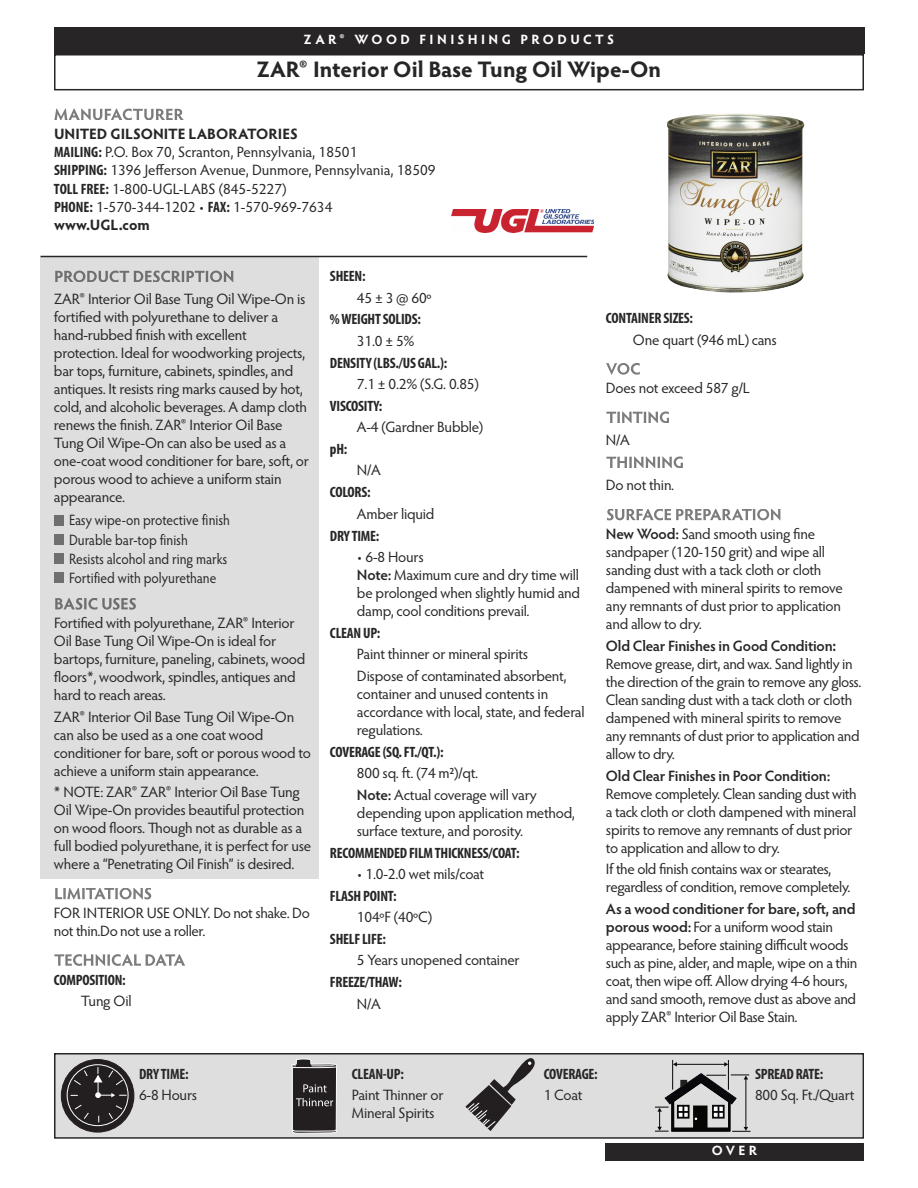
<style>
.page{position:relative;width:918px;height:1188px;background:#fff}
.page>*{position:absolute;margin:0;border:0;box-sizing:border-box;transform-origin:0 0}
.t1{font:700 22.5px "Hypatia Sans Pro";color:#272526}
.t2{font:15px/18px "Hypatia Sans Pro";letter-spacing:-.02em;color:#272526}
.t3{font:700 condensed 15px "Myriad Pro";letter-spacing:-.015em;color:#272526}
.t4{font:15px/18.1px "Hypatia Sans Pro";color:#272526}
.t5{font:15px/19.4px "Hypatia Sans Pro";color:#272526;scale:.9 1}
.t6{font:600 15px "Hypatia Sans Pro";letter-spacing:-.015em;color:#272526}
.t7{font:700 13.5px "Hypatia Sans Pro";letter-spacing:.25em;color:#fff}
.s1{font-weight:700}
.s2{font-family:"Myriad Pro";font-weight:700;font-stretch:condensed}
.s3{font-weight:600}
</style>
<div class="page">
<div style="left:40px;top:257px;width:279px;height:622px;background:#dfdede"></div>
<div style="left:54px;top:54px;width:810px;height:36px;border:2px solid #272526"></div>
<svg style="left:55px;top:271px;width:139px;height:11px"></svg>
<div style="left:54px;top:515px;width:10px;height:10px;background:#706f70"></div>
<div style="left:54px;top:534px;width:10px;height:11px;background:#706f70"></div>
<div style="left:54px;top:554px;width:10px;height:10px;background:#706f70"></div>
<div style="left:54px;top:573px;width:10px;height:10px;background:#706f70"></div>
<svg style="left:55px;top:598px;width:81px;height:12px"></svg>
<svg style="left:55px;top:888px;width:96px;height:11px"></svg>
<svg style="left:54px;top:954px;width:131px;height:12px"></svg>
<svg style="left:606px;top:363px;width:34px;height:12px"></svg>
<svg style="left:606px;top:411px;width:63px;height:12px"></svg>
<svg style="left:606px;top:456px;width:77px;height:12px"></svg>
<svg style="left:607px;top:509px;width:125px;height:11px"></svg>
<svg style="left:54px;top:109px;width:130px;height:11px"></svg>
<hr style="left:40px;top:256px;width:547px;height:1px;background:#272526">
<img style="left:667px;top:114px;width:137px;height:179px">
<div style="left:54px;top:27px;width:810px;height:27px;background:#272526"></div>
<div style="left:605px;top:1144px;width:259px;height:17px;background:#272526"></div>
<div style="left:56px;top:1054px;width:806px;height:83px;background:#dfdede"></div>
<div style="left:54px;top:1053px;width:810px;height:86px;border:2px solid #272526"></div>
<div style="left:61px;top:1060px;width:73px;height:72px;background:#231f20;border-radius:50%"></div>
<div style="left:61px;top:1059px;width:73px;height:74px;border:1px solid #231f20;border-radius:50%"></div>
<div style="left:67px;top:1064px;width:62px;height:62px;border:1px solid #fff;border-radius:50%"></div>
<svg style="left:73px;top:1069px;width:15px;height:16px"></svg>
<svg style="left:74px;top:1104px;width:15px;height:16px"></svg>
<svg style="left:108px;top:1105px;width:15px;height:15px"></svg>
<svg style="left:94px;top:1067px;width:33px;height:31px"></svg>
<svg style="left:291px;top:1059px;width:46px;height:75px;background:#4e4b4b"></svg>
<svg style="left:465px;top:1058px;width:70px;height:73px"></svg>
<hr style="left:672px;top:1060px;width:1px;height:30px;background:#050504">
<hr style="left:728px;top:1060px;width:1px;height:30px;background:#050504">
<hr style="left:676px;top:1064px;width:49px;height:1px;background:#09090d">
<svg style="left:724px;top:1062px;width:4px;height:5px"></svg>
<svg style="left:673px;top:1062px;width:4px;height:5px"></svg>
<svg style="left:655px;top:1073px;width:96px;height:59px"></svg>
<img style="left:451px;top:210px;width:143px;height:23px">
<p class="t7" style="left:304px;top:34px;width:312px">ZAR® WOOD FINISHING PRODUCTS</p>
<h1 class="t1" style="left:257px;top:61px;width:406px">ZAR® Interior Oil Base Tung Oil Wipe-On</h1>
<p class="t4" style="left:54px;top:126px;width:383px"><span class="s1">UNITED GILSONITE LABORATORIES<br></span><span class="s2">MAILING:</span> P.O. Box 70, Scranton, Pennsylvania, 18501<br><span class="s2">SHIPPING:</span> 1396 Jefferson Avenue, Dunmore, Pennsylvania, 18509<br><span class="s2">TOLL FREE:</span> 1-800-UGL-LABS (845-5227)<br><span class="s2">PHONE:</span> 1-570-344-1202 • <span class="s2">FAX:</span> 1-570-969-7634<br><span class="s1">www.UGL.com</span></p>
<p class="t2" style="left:54px;top:292px;width:257px">ZAR® Interior Oil Base Tung Oil Wipe-On is fortified with polyurethane to deliver a hand-rubbed finish with excellent protection. Ideal for woodworking projects, bar tops, furniture, cabinets, spindles, and antiques. It resists ring marks caused by hot, cold, and alcoholic beverages. A damp cloth renews the finish. ZAR® Interior Oil Base Tung Oil Wipe-On can also be used as a one-coat wood conditioner for bare, soft, or porous wood to achieve a uniform stain appearance.</p>
<p class="t5" style="left:69px;top:512px;width:180px">Easy wipe-on protective finish<br>Durable bar-top finish<br>Resists alcohol and ring marks<br>Fortified with polyurethane</p>
<p class="t2" style="left:54px;top:616px;width:253px">Fortified with polyurethane, ZAR® Interior Oil Base Tung Oil Wipe-On is ideal for bartops, furniture, paneling, cabinets, wood floors*, woodwork, spindles, antiques and hard to reach areas.</p>
<p class="t2" style="left:54px;top:709px;width:259px">ZAR® Interior Oil Base Tung Oil Wipe-On can also be used as a one coat wood conditioner for bare, soft or porous wood to achieve a uniform stain appearance.</p>
<p class="t2" style="left:54px;top:785px;width:259px">* NOTE: ZAR® ZAR® Interior Oil Base Tung Oil Wipe-On provides beautiful protection on wood floors. Though not as durable as a full bodied polyurethane, it is perfect for use where a “Penetrating Oil Finish” is desired.</p>
<p class="t2" style="left:54px;top:905px;width:257px">FOR INTERIOR USE ONLY. Do not shake. Do not thin.Do not use a roller.</p>
<p class="t3" style="left:54px;top:974px;width:73px">COMPOSITION:</p>
<p class="t2" style="left:81px;top:993px;width:52px">Tung Oil</p>
<p class="t3" style="left:330px;top:271px;width:37px">SHEEN:</p>
<p class="t2" style="left:357px;top:290px;width:76px">45±3@60º</p>
<p class="t3" style="left:330px;top:314px;width:92px">%WEIGHTSOLIDS:</p>
<p class="t2" style="left:357px;top:333px;width:59px">31.0 ± 5%</p>
<p class="t3" style="left:330px;top:357px;width:119px">DENSITY (LBS./US GAL.):</p>
<p class="t2" style="left:357px;top:376px;width:123px">7.1 ± 0.2% (S.G. 0.85)</p>
<p class="t3" style="left:330px;top:401px;width:54px">VISCOSITY:</p>
<p class="t2" style="left:357px;top:420px;width:128px">A-4 (Gardner Bubble)</p>
<p class="t3" style="left:330px;top:444px;width:19px">pH:</p>
<p class="t2" style="left:357px;top:463px;width:25px">N/A</p>
<p class="t3" style="left:330px;top:487px;width:42px">COLORS:</p>
<p class="t2" style="left:357px;top:506px;width:79px">Amber liquid</p>
<p class="t3" style="left:330px;top:530px;width:51px">DRY TIME:</p>
<p class="t2" style="left:357px;top:550px;width:225px">• 6-8 Hours<br><span class="s3">Note:</span> Maximum cure and dry time will be prolonged when slightly humid and damp, cool conditions prevail.</p>
<p class="t3" style="left:330px;top:628px;width:52px">CLEAN UP:</p>
<p class="t2" style="left:357px;top:645px;width:211px;line-height:21.6px">Paint thinner or mineral spirits<br>Dispose of contaminated absorbent,</p>
<p class="t2" style="left:357px;top:686px;width:229px">container and unused contents in accordance with local, state, and federal regulations.</p>
<p class="t3" style="left:330px;top:746px;width:115px">COVERAGE(SQ.FT./QT.):</p>
<p class="t2" style="left:357px;top:764px;width:181px;line-height:21.6px">800 sq. ft. (74 m<sup>2</sup>)/qt.<br><span class="s3">Note:</span> Actual coverage will vary</p>
<p class="t2" style="left:357px;top:805px;width:219px">depending upon application method, surface texture, and porosity.</p>
<p class="t3" style="left:330px;top:847px;width:191px">RECOMMENDED FILMTHICKNESS/COAT:</p>
<p class="t2" style="left:357px;top:866px;width:129px">• 1.0-2.0 wet mils/coat</p>
<p class="t3" style="left:330px;top:890px;width:68px">FLASH POINT:</p>
<p class="t2" style="left:357px;top:909px;width:77px">104ºF (40ºC)</p>
<p class="t3" style="left:330px;top:934px;width:57px">SHELFLIFE:</p>
<p class="t2" style="left:357px;top:953px;width:164px">5 Years unopened container</p>
<p class="t3" style="left:330px;top:977px;width:73px">FREEZE/THAW:</p>
<p class="t2" style="left:357px;top:996px;width:25px">N/A</p>
<p class="t3" style="left:606px;top:313px;width:89px">CONTAINER SIZES:</p>
<p class="t2" style="left:633px;top:332px;width:145px">One quart (946 mL) cans</p>
<p class="t2" style="left:606px;top:381px;width:145px">Does not exceed 587 g/L</p>
<p class="t2" style="left:606px;top:433px;width:25px">N/A</p>
<p class="t2" style="left:606px;top:478px;width:70px">Do not thin.</p>
<p class="t2" style="left:606px;top:526px;width:239px"><span class="s3">New Wood:</span> Sand smooth using fine sandpaper (120-150 grit) and wipe all sanding dust with a tack cloth or cloth dampened with mineral spirits to remove any remnants of dust prior to application and allow to dry.</p>
<p class="t2" style="left:606px;top:638px;width:257px"><span class="s3">Old Clear Finishes in Good Condition</span><span class="s2">:<br></span>Remove grease, dirt, and wax. Sand lightly in the direction of the grain to remove any gloss.<br>Clean sanding dust with a tack cloth or cloth dampened with mineral spirits to remove any remnants of dust prior to application and allow to dry.</p>
<p class="t6" style="left:606px;top:770px;width:226px">Old Clear Finishes in Poor Condition:</p>
<p class="t2" style="left:606px;top:786px;width:252px">Remove completely. Clean sanding dust with a tack cloth or cloth dampened with mineral spirits to remove any remnants of dust prior to application and allow to dry.</p>
<p class="t2" style="left:606px;top:862px;width:246px">If the old finish contains wax or stearates, regardless of condition, remove completely.</p>
<p class="t2" style="left:606px;top:901px;width:253px"><span class="s3">As a wood conditioner for bare, soft, and porous wood:</span> For a uniform wood stain appearance, before staining difficult woods such as pine, alder, and maple, wipe on a thin coat, then wipe off. Allow drying 4-6 hours, and sand smooth, remove dust as above and apply ZAR® Interior Oil Base Stain.</p>
<p class="t3" style="left:139px;top:1068px;width:51px">DRY TIME:</p>
<p class="t2" style="left:139px;top:1087px;width:60px">6-8 Hours</p>
<p class="t3" style="left:352px;top:1068px;width:53px">CLEAN-UP:</p>
<p class="t2" style="left:352px;top:1087px;width:93px">Paint Thinner or<br>Mineral Spirits</p>
<p class="t3" style="left:544px;top:1068px;width:56px">COVERAGE:</p>
<p class="t2" style="left:544px;top:1087px;width:40px">1 Coat</p>
<p class="t3" style="left:755px;top:1068px;width:70px">SPREAD RATE:</p>
<p class="t2" style="left:755px;top:1087px;width:101px">800 Sq. Ft./Quart</p>
<p class="t7" style="left:712px;top:1146px;width:47px">OVER</p>
</div>
